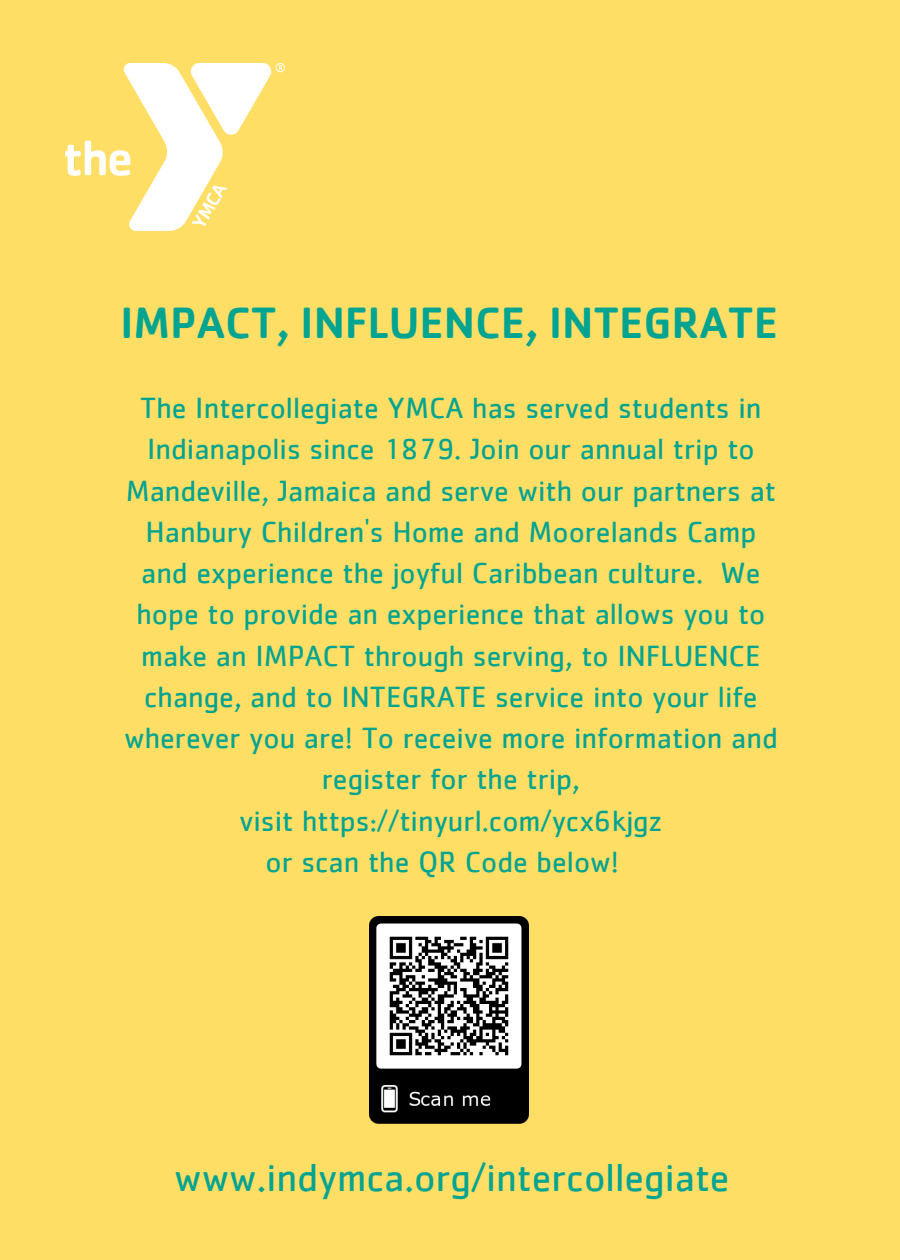
<style>
.page{position:relative;width:900px;height:1260px;background:#ffde65}
.page>*{position:absolute;margin:0;border:0;box-sizing:border-box;transform-origin:0 0}
.t1{font:500 45.25px "Cachet";color:#01a490}
.t2{font:40.25px "Cachet";color:#01a490}
.t3{font:30.25px/41.2px "Cachet";color:#01a490;text-align:center}
</style>
<div class="page">
<img style="left:66px;top:64px;width:219px;height:167px">
<img style="left:369px;top:917px;width:160px;height:206px">
<h1 class="t1" style="left:120px;top:293px;width:659px">IMPACT, INFLUENCE, INTEGRATE</h1>
<p class="t3" style="left:124px;top:389px;width:655px">The Intercollegiate YMCA has served students in Indianapolis since 1879. Join our annual trip to Mandeville, Jamaica and serve with our partners at Hanbury Children's Home and Moorelands Camp and experience the joyful Caribbean culture. We hope to provide an experience that allows you to make an IMPACT through serving, to INFLUENCE change, and to INTEGRATE service into your life wherever you are! To receive more information and register for the trip,<br>visit https://tinyurl.com/ycx6kjgz<br>or scan the QR Code below!</p>
<h2 class="t2" style="left:174px;top:1159px;width:557px">www.indymca.org/intercollegiate</h2>
</div>
